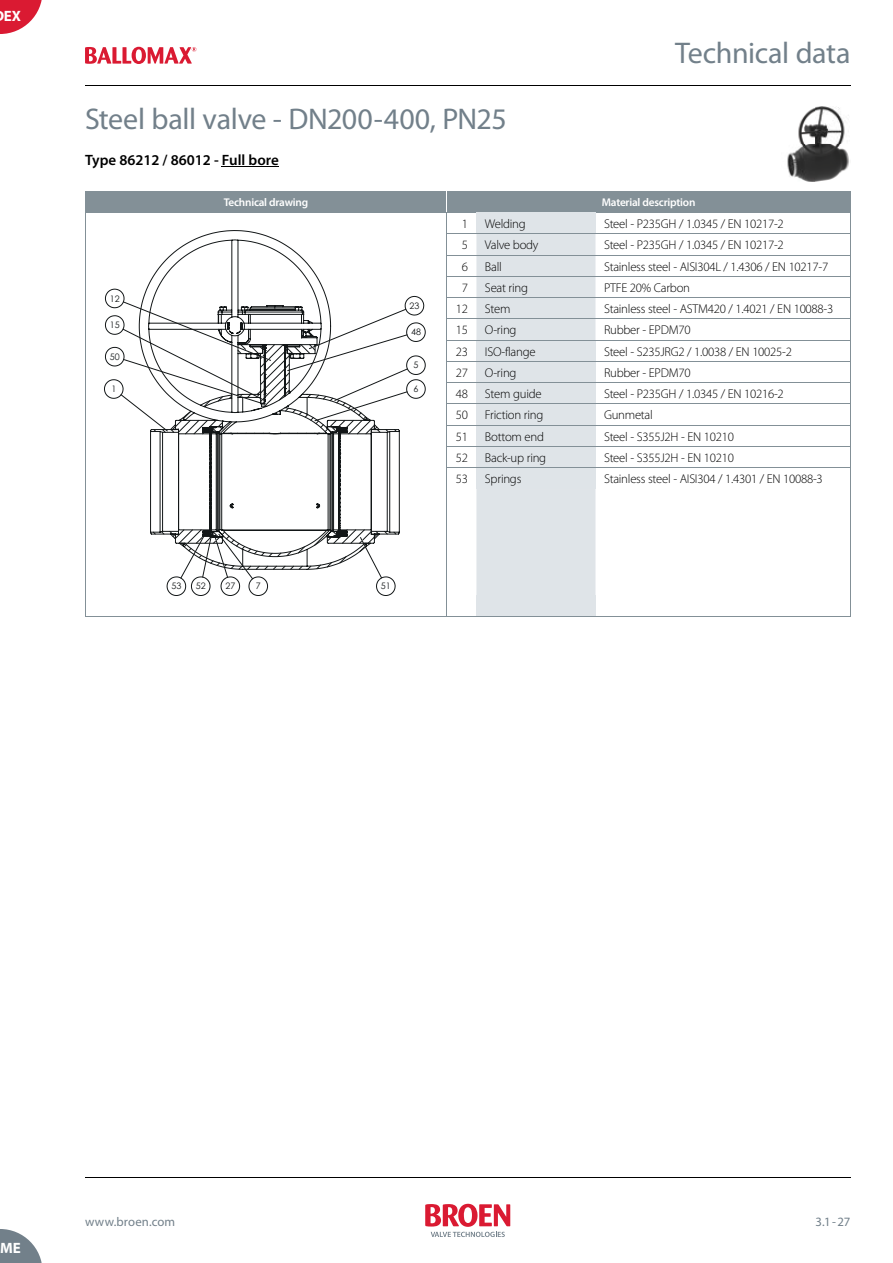
<style>
.page{position:relative;width:893px;height:1263px;background:#fff}
.page>*{position:absolute;margin:0;border:0;box-sizing:border-box;transform-origin:0 0}
.t1{font:30px "Myriad Pro";letter-spacing:-.015em;color:#72808a}
.t2{font:600 15px "Myriad Pro";color:#000}
.t3{font:700 15px "Myriad Pro";color:#fff}
.t4{font:300 12.75px "Myriad Pro";letter-spacing:-.02em;color:#000}
.t5{font:12.75px "Myriad Pro";letter-spacing:.01em;color:#72808a}
.t6{font:600 11.25px "Myriad Pro";letter-spacing:-.02em;color:#fff}
.t7{font:9px "Century Gothic";color:#121617}
</style>
<div class="page">
<hr style="left:85px;top:85px;width:765px;height:1px;background:#000">
<hr style="left:85px;top:1178px;width:765px;height:1px;background:#000">
<svg style="left:85px;top:47px;width:111px;height:17px"></svg>
<svg style="left:425px;top:1204px;width:85px;height:33px"></svg>
<svg style="left:104px;top:289px;width:322px;height:307px"></svg>
<svg style="left:121px;top:301px;width:287px;height:278px"></svg>
<svg style="left:139px;top:230px;width:261px;height:340px"></svg>
<img style="left:787px;top:106px;width:62px;height:76px">
<hr style="left:222px;top:166px;width:57px;height:1px;background:#000">
<div style="left:85px;top:191px;width:362px;height:22px;background:#839097"></div>
<div style="left:447px;top:191px;width:404px;height:22px;background:#839097"></div>
<svg style="left:85px;top:213px;width:1px;height:403px"></svg>
<hr style="left:595px;top:234px;width:256px;height:1px;background:#839097">
<hr style="left:595px;top:255px;width:255px;height:1px;background:#839097">
<hr style="left:595px;top:276px;width:255px;height:1px;background:#839097">
<hr style="left:595px;top:297px;width:255px;height:1px;background:#839097">
<hr style="left:595px;top:319px;width:255px;height:1px;background:#839097">
<hr style="left:595px;top:340px;width:256px;height:1px;background:#839097">
<hr style="left:595px;top:361px;width:256px;height:1px;background:#839097">
<hr style="left:595px;top:382px;width:256px;height:1px;background:#839097">
<hr style="left:595px;top:404px;width:256px;height:1px;background:#839097">
<hr style="left:595px;top:425px;width:256px;height:1px;background:#839097">
<hr style="left:595px;top:446px;width:256px;height:1px;background:#839097">
<hr style="left:595px;top:468px;width:256px;height:1px;background:#839097">
<hr style="left:85px;top:616px;width:362px;height:1px;background:#839097">
<svg style="left:446px;top:191px;width:149px;height:426px"></svg>
<hr style="left:476px;top:616px;width:119px;height:1px;background:#839097">
<svg style="left:850px;top:213px;width:1px;height:403px"></svg>
<hr style="left:595px;top:616px;width:256px;height:1px;background:#839097">
<svg style="left:0;top:0;width:42px;height:34px"></svg>
<svg style="left:0;top:1229px;width:42px;height:34px"></svg>
<p class="t3" style="left:4px;top:6px;width:19px">EX</p>
<h1 class="t1" style="left:675px;top:34px;width:177px">Technical data</h1>
<h1 class="t1" style="left:85px;top:100px;width:423px">Steel ball valve - DN200-400, PN25</h1>
<p class="t2" style="left:85px;top:150px;width:195px">Type 86212 / 86012 - Full bore</p>
<p class="t6" style="left:224px;top:195px;width:86px">Technical drawing</p>
<p class="t6" style="left:602px;top:195px;width:95px">Material description</p>
<p class="t4" style="left:462px;top:216px;width:8px">1</p>
<p class="t4" style="left:485px;top:216px;width:42px">Welding</p>
<p class="t4" style="left:604px;top:216px;width:181px">Steel - P235GH / 1.0345 / EN 10217-2</p>
<p class="t4" style="left:462px;top:237px;width:8px">5</p>
<p class="t4" style="left:485px;top:237px;width:55px">Valve body</p>
<p class="t4" style="left:604px;top:237px;width:181px">Steel - P235GH / 1.0345 / EN 10217-2</p>
<p class="t4" style="left:462px;top:259px;width:8px">6</p>
<p class="t4" style="left:485px;top:259px;width:18px">Ball</p>
<p class="t4" style="left:604px;top:259px;width:226px">Stainless steel - AISI304L / 1.4306 / EN 10217-7</p>
<p class="t4" style="left:462px;top:280px;width:8px">7</p>
<p class="t4" style="left:485px;top:280px;width:45px">Seat ring</p>
<p class="t4" style="left:604px;top:280px;width:88px">PTFE 20% Carbon</p>
<p class="t4" style="left:456px;top:301px;width:14px">12</p>
<p class="t4" style="left:485px;top:301px;width:27px">Stem</p>
<p class="t4" style="left:604px;top:301px;width:231px">Stainless steel - ASTM420 / 1.4021 / EN 10088-3</p>
<p class="t4" style="left:456px;top:322px;width:14px">15</p>
<p class="t4" style="left:485px;top:322px;width:33px">O-ring</p>
<p class="t4" style="left:604px;top:322px;width:88px">Rubber - EPDM70</p>
<p class="t4" style="left:456px;top:344px;width:14px">23</p>
<p class="t4" style="left:485px;top:344px;width:52px">ISO-flange</p>
<p class="t4" style="left:604px;top:344px;width:189px">Steel - S235JRG2 / 1.0038 / EN 10025-2</p>
<p class="t4" style="left:456px;top:365px;width:14px">27</p>
<p class="t4" style="left:485px;top:365px;width:33px">O-ring</p>
<p class="t4" style="left:604px;top:365px;width:88px">Rubber - EPDM70</p>
<p class="t4" style="left:456px;top:386px;width:14px">48</p>
<p class="t4" style="left:485px;top:386px;width:58px">Stem guide</p>
<p class="t4" style="left:604px;top:386px;width:181px">Steel - P235GH / 1.0345 / EN 10216-2</p>
<p class="t4" style="left:456px;top:407px;width:14px">50</p>
<p class="t4" style="left:485px;top:407px;width:60px">Friction ring</p>
<p class="t4" style="left:604px;top:407px;width:50px">Gunmetal</p>
<p class="t4" style="left:456px;top:429px;width:14px">51</p>
<p class="t4" style="left:485px;top:429px;width:61px">Bottom end</p>
<p class="t4" style="left:604px;top:429px;width:131px">Steel - S355J2H - EN 10210</p>
<p class="t4" style="left:456px;top:450px;width:14px">52</p>
<p class="t4" style="left:485px;top:450px;width:63px">Back-up ring</p>
<p class="t4" style="left:604px;top:450px;width:131px">Steel - S355J2H - EN 10210</p>
<p class="t4" style="left:456px;top:471px;width:14px">53</p>
<p class="t4" style="left:485px;top:471px;width:38px">Springs</p>
<p class="t4" style="left:604px;top:471px;width:220px">Stainless steel - AISI304 / 1.4301 / EN 10088-3</p>
<p class="t7" style="left:110px;top:292px;width:11px">12</p>
<p class="t7" style="left:409px;top:299px;width:11px">23</p>
<p class="t7" style="left:110px;top:319px;width:11px">15</p>
<p class="t7" style="left:411px;top:326px;width:11px">48</p>
<p class="t7" style="left:110px;top:350px;width:11px">50</p>
<p class="t7" style="left:413px;top:359px;width:6px">5</p>
<p class="t7" style="left:111px;top:383px;width:6px">1</p>
<p class="t7" style="left:413px;top:383px;width:6px">6</p>
<p class="t7" style="left:171px;top:580px;width:11px">53</p>
<p class="t7" style="left:196px;top:580px;width:11px">52</p>
<p class="t7" style="left:225px;top:580px;width:11px">27</p>
<p class="t7" style="left:256px;top:580px;width:6px">7</p>
<p class="t7" style="left:381px;top:580px;width:11px">51</p>
<p class="t3" style="left:0;top:1238px;width:22px">ME</p>
<p class="t5" style="left:85px;top:1213px;width:92px">www.broen.com</p>
<p class="t5" style="left:815px;top:1213px;width:36px">3.1 - 27</p>
</div>
